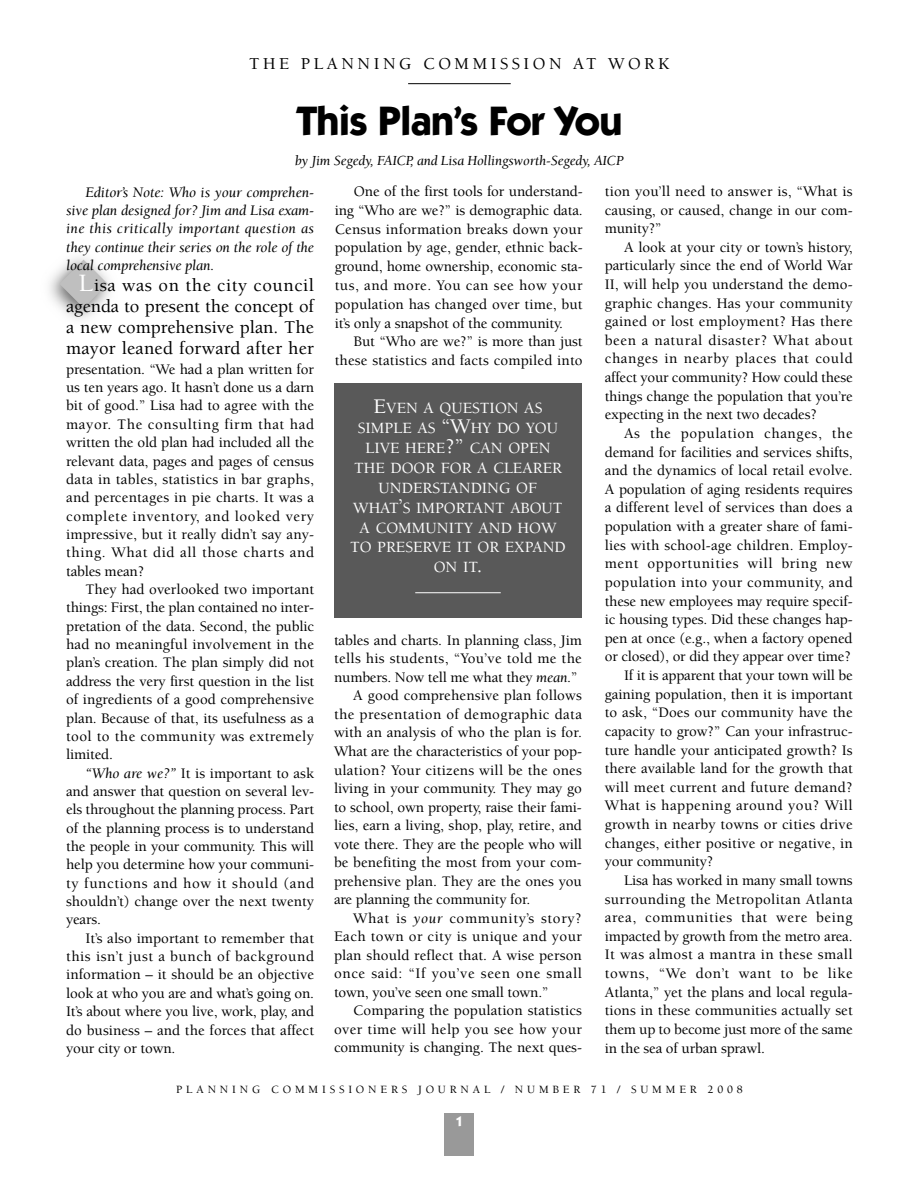
<style>
.page{position:relative;width:918px;height:1188px;background:#fff}
.page>*{position:absolute;margin:0;border:0;box-sizing:border-box;transform-origin:0 0}
.t1{font:700 41.25px "Itc Kabel";letter-spacing:-.015em;color:#000}
.t2{font:500 18.6px/21px "Berkeley";letter-spacing:.005em;color:#000;text-align:justify}
.t3{font:500 17.1px "Berkeley";letter-spacing:.205em;color:#000}
.t4{font:500 16.05px/20px "Berkeley";color:#fff;text-align:center}
.t5{font:500 15px/18.3px "Berkeley";color:#000;text-align:justify}
.t6{font:500 15px "Berkeley";letter-spacing:.04em;color:#000}
.t7{font:italic 15px/18.5px "Berkeley";letter-spacing:-.01em;color:#000;text-align:justify}
.t8{font:500 15px "Berkeley";letter-spacing:.03em;color:#000}
.t9{font:500 15px "Berkeley";letter-spacing:.025em;color:#000}
.t10{font:500 15px "Berkeley";letter-spacing:.02em;color:#000}
.t11{font:500 15px "Berkeley";letter-spacing:.035em;color:#000}
.t12{font:italic 14.25px "Berkeley";letter-spacing:-.01em;color:#000}
.t13{font:700 14.25px "Itc Kabel";color:#fff}
.t14{font:500 11.4px "Berkeley";letter-spacing:.335em;color:#000}
.s1{font-size:25.65px;color:#fff}
.s2{font-weight:400;font-style:italic}
.s3{font-size:21.3px}
</style>
<div class="page">
<svg style="left:59px;top:260px;width:49px;height:48px"></svg>
<div style="left:444px;top:1113px;width:30px;height:43px;background:#999"></div>
<hr style="left:408px;top:83px;width:103px;height:1px;background:#000">
<div style="left:334px;top:384px;width:248px;height:234px;background:#595959"></div>
<hr style="left:415px;top:592px;width:86px;height:1px;background:#fff">
<p class="t3" style="left:249px;top:57px;width:422px">THE PLANNING COMMISSION AT WORK</p>
<h1 class="t1" style="left:297px;top:105px;width:327px">This Plan’s For You</h1>
<p class="t12" style="left:295px;top:155px;width:330px">by Jim Segedy, FAICP, and Lisa Hollingsworth-Segedy, AICP</p>
<p class="t7" style="left:66px;top:184px;width:249px;text-indent:19px">Editor’s Note: Who is your comprehen&shy;sive plan designed for? Jim and Lisa exam&shy;ine this critically important question as they continue their series on the role of the local comprehensive plan.</p>
<p class="t2" style="left:66px;top:276px;width:249px;text-indent:13px"><span class="s1">L</span>isa was on the city council agenda to present the concept of a new comprehensive plan. The mayor leaned forward after her</p>
<p class="t5" style="left:66px;top:361px;width:250px">presentation. “We had a plan written for us ten years ago. It hasn’t done us a darn bit of good.” Lisa had to agree with the mayor. The consulting firm that had written the old plan had included all the relevant data, pages and pages of census data in tables, statistics in bar graphs, and percentages in pie charts. It was a complete inventory, and looked very impressive, but it really didn’t say any&shy;thing. What did all those charts and tables mean?</p>
<p class="t5" style="left:66px;top:582px;width:249px;text-indent:19px">They had overlooked two important things: First, the plan contained no inter&shy;pretation of the data. Second, the public had no meaningful involvement in the plan’s creation. The plan simply did not address the very first question in the list of ingredients of a good comprehensive plan. Because of that, its usefulness as a tool to the community was extremely limited.</p>
<p class="t5" style="left:66px;top:765px;width:249px;text-indent:19px"><span class="s2">“Who are we?”</span> It is important to ask and answer that question on several lev&shy;els throughout the planning process. Part of the planning process is to understand the people in your community. This will help you determine how your communi&shy;ty functions and how it should (and shouldn’t) change over the next twenty years.</p>
<p class="t5" style="left:66px;top:930px;width:249px;text-indent:19px">It’s also important to remember that this isn’t just a bunch of background information – it should be an objective look at who you are and what’s going on.<br>It’s about where you live, work, play, and do business – and the forces that affect your city or town.</p>
<p class="t5" style="left:335px;top:183px;width:249px;line-height:18.8px;text-indent:19px">One of the first tools for understand&shy;ing “Who are we?” is demographic data.<br>Census information breaks down your population by age, gender, ethnic back&shy;ground, home ownership, economic sta&shy;tus, and more. You can see how your population has changed over time, but it’s only a snapshot of the community.</p>
<p class="t5" style="left:335px;top:334px;width:249px;text-align:right">But “Who are we?” is more than just these statistics and facts compiled into</p>
<p class="t5" style="left:605px;top:183px;width:249px">tion you’ll need to answer is, “What is causing, or caused, change in our com&shy;munity?”</p>
<p class="t5" style="left:605px;top:239px;width:249px;text-indent:19px">A look at your city or town’s history, particularly since the end of World War II, will help you understand the demo&shy;graphic changes. Has your community gained or lost employment? Has there been a natural disaster? What about changes in nearby places that could affect your community? How could these things change the population that you’re expecting in the next two decades?</p>
<p class="t6" style="left:624px;top:427px;width:230px">As the population changes, the</p>
<p class="t5" style="left:605px;top:444px;width:249px">demand for facilities and services shifts,</p>
<p class="t5" style="left:605px;top:463px;width:249px">and the dynamics of local retail evolve.</p>
<p class="t5" style="left:605px;top:481px;width:249px">A population of aging residents requires</p>
<p class="t5" style="left:605px;top:500px;width:249px">a different level of services than does a</p>
<p class="t5" style="left:605px;top:519px;width:249px">population with a greater share of fami-</p>
<p class="t5" style="left:605px;top:537px;width:249px">lies with school-age children. Employ-</p>
<p class="t6" style="left:605px;top:558px;width:249px">ment opportunities will bring new</p>
<p class="t9" style="left:605px;top:576px;width:249px">population into your community, and</p>
<p class="t5" style="left:605px;top:593px;width:249px">these new employees may require specif-</p>
<p class="t5" style="left:605px;top:612px;width:249px">ic housing types. Did these changes hap-</p>
<p class="t5" style="left:605px;top:630px;width:249px">pen at once (e.g., when a factory opened</p>
<p class="t5" style="left:605px;top:649px;width:248px">or closed), or did they appear over time?</p>
<p class="t5" style="left:624px;top:668px;width:230px">If it is apparent that your town will be</p>
<p class="t5" style="left:605px;top:686px;width:249px">gaining population, then it is important</p>
<p class="t5" style="left:605px;top:705px;width:249px">to ask, “Does our community have the</p>
<p class="t5" style="left:605px;top:723px;width:249px">capacity to grow?” Can your infrastruc-</p>
<p class="t5" style="left:605px;top:742px;width:249px">ture handle your anticipated growth? Is</p>
<p class="t5" style="left:605px;top:761px;width:249px">there available land for the growth that</p>
<p class="t10" style="left:605px;top:781px;width:249px">will meet current and future demand?</p>
<p class="t11" style="left:605px;top:800px;width:249px">What is happening around you? Will</p>
<p class="t5" style="left:605px;top:817px;width:249px">growth in nearby towns or cities drive</p>
<p class="t5" style="left:605px;top:835px;width:249px">changes, either positive or negative, in</p>
<p class="t5" style="left:605px;top:854px;width:110px">your community?</p>
<p class="t5" style="left:624px;top:872px;width:230px">Lisa has worked in many small towns</p>
<p class="t9" style="left:605px;top:893px;width:249px">surrounding the Metropolitan Atlanta</p>
<p class="t6" style="left:605px;top:912px;width:249px">area, communities that were being</p>
<p class="t5" style="left:605px;top:928px;width:249px">impacted by growth from the metro area.</p>
<p class="t8" style="left:605px;top:949px;width:249px">It was almost a mantra in these small</p>
<p class="t6" style="left:605px;top:967px;width:249px">towns, “We don’t want to be like</p>
<p class="t5" style="left:605px;top:984px;width:249px">Atlanta,” yet the plans and local regula-</p>
<p class="t5" style="left:605px;top:1003px;width:249px">tions in these communities actually set</p>
<p class="t5" style="left:605px;top:1021px;width:249px">them up to become just more of the same</p>
<p class="t5" style="left:605px;top:1040px;width:162px">in the sea of urban sprawl.</p>
<p class="t4" style="left:350px;top:399px;width:217px"><span class="s3">E</span>VEN A QUESTION AS<br>SIMPLE AS <span class="s3">“W</span>HY DO YOU<br>LIVE HERE<span class="s3">?”</span> CAN OPEN<br>THE DOOR FOR A CLEARER<br>UNDERSTANDING OF<br>WHAT<span class="s3">’</span>S IMPORTANT ABOUT<br>A COMMUNITY AND HOW<br>TO PRESERVE IT OR EXPAND<br>ON IT<span class="s3">.</span></p>
<p class="t5" style="left:334px;top:632px;width:249px">tables and charts. In planning class, Jim</p>
<p class="t10" style="left:334px;top:653px;width:249px">tells his students, “You’ve told me the</p>
<p class="t5" style="left:334px;top:669px;width:245px">numbers. Now tell me what they <span class="s2">mean.</span>”</p>
<p class="t5" style="left:353px;top:688px;width:230px">A good comprehensive plan follows</p>
<p class="t8" style="left:334px;top:708px;width:249px">the presentation of demographic data</p>
<p class="t5" style="left:334px;top:725px;width:249px">with an analysis of who the plan is for.</p>
<p class="t5" style="left:334px;top:744px;width:250px">What are the characteristics of your pop-</p>
<p class="t5" style="left:334px;top:762px;width:249px">ulation? Your citizens will be the ones</p>
<p class="t5" style="left:334px;top:781px;width:249px">living in your community. They may go</p>
<p class="t5" style="left:334px;top:799px;width:249px">to school, own property, raise their fami-</p>
<p class="t5" style="left:334px;top:818px;width:249px">lies, earn a living, shop, play, retire, and</p>
<p class="t5" style="left:334px;top:836px;width:249px">vote there. They are the people who will</p>
<p class="t5" style="left:334px;top:855px;width:249px">be benefiting the most from your com-</p>
<p class="t5" style="left:334px;top:873px;width:249px">prehensive plan. They are the ones you</p>
<p class="t5" style="left:334px;top:892px;width:198px">are planning the community for.</p>
<p class="t6" style="left:353px;top:912px;width:230px">What is <span class="s2">your</span> community’s story?</p>
<p class="t8" style="left:334px;top:931px;width:249px">Each town or city is unique and your</p>
<p class="t5" style="left:334px;top:947px;width:249px">plan should reflect that. A wise person</p>
<p class="t6" style="left:334px;top:968px;width:249px">once said: “If you’ve seen one small</p>
<p class="t5" style="left:334px;top:984px;width:216px">town, you’ve seen one small town.”</p>
<p class="t5" style="left:353px;top:1003px;width:230px">Comparing the population statistics</p>
<p class="t8" style="left:334px;top:1023px;width:249px">over time will help you see how your</p>
<p class="t5" style="left:334px;top:1040px;width:249px">community is changing. The next ques-</p>
<p class="t14" style="left:176px;top:1085px;width:568px">PLANNING COMMISSIONERS JOURNAL / NUMBER 71 / SUMMER 2008</p>
<p class="t13" style="left:455px;top:1116px;width:9px">1</p>
</div>
